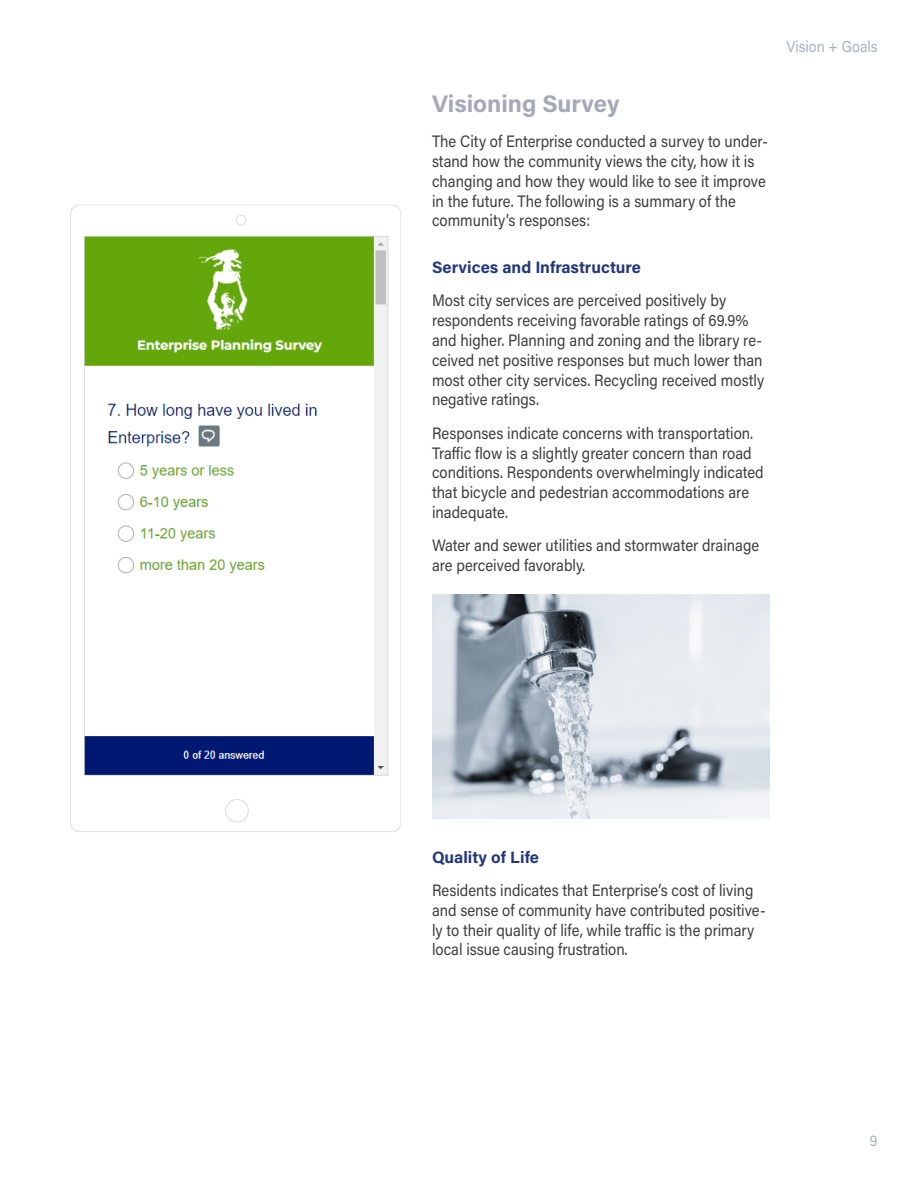
<style>
.page{position:relative;width:918px;height:1188px;background:#fff}
.page>*{position:absolute;margin:0;border:0;box-sizing:border-box;transform-origin:0 0}
.Heading_1{font:700 24px "Acumin Pro";color:#a5a9b7}
.t1{font:16.5px/19.8px "Acumin Pro";color:#3e3e3f;scale:.9 1}
.Heading_2{font:700 16.5px "Acumin Pro";color:#23387b}
.t2{font:15.75px "Acumin Pro";color:#acb0bc;scale:.9 1}
</style>
<div class="page">
<img style="left:70px;top:204px;width:331px;height:628px">
<img style="left:432px;top:594px;width:338px;height:225px">
<p class="Heading_1" style="left:432px;top:87px;width:189px">Visioning Survey</p>
<p class="t1" style="left:432px;top:131px;width:375px">The City of Enterprise conducted a survey to under&shy;stand how the community views the city, how it is changing and how they would like to see it improve in the future. The following is a summary of the community’s responses:</p>
<p class="Heading_2" style="left:432px;top:256px;width:211px">Services and Infrastructure</p>
<p class="t1" style="left:432px;top:290px;width:371px">Most city services are perceived positively by respondents receiving favorable ratings of 69.9% and higher. Planning and zoning and the library re&shy;ceived net positive responses but much lower than most other city services. Recycling received mostly negative ratings.</p>
<p class="t1" style="left:432px;top:422px;width:370px">Responses indicate concerns with transportation.<br>Traffic flow is a slightly greater concern than road conditions. Respondents overwhelmingly indicated that bicycle and pedestrian accommodations are inadequate.</p>
<p class="t1" style="left:432px;top:535px;width:365px">Water and sewer utilities and stormwater drainage are perceived favorably.</p>
<p class="t2" style="left:787px;top:36px;width:103px">Vision + Goals</p>
<p class="Heading_2" style="left:432px;top:845px;width:109px">Quality of Life</p>
<p class="t1" style="left:432px;top:880px;width:372px">Residents indicates that Enterprise’s cost of living and sense of community have contributed positive&shy;ly to their quality of life, while traffic is the primary local issue causing frustration.</p>
<p class="t2" style="left:870px;top:1129px;width:10px">9</p>
</div>
